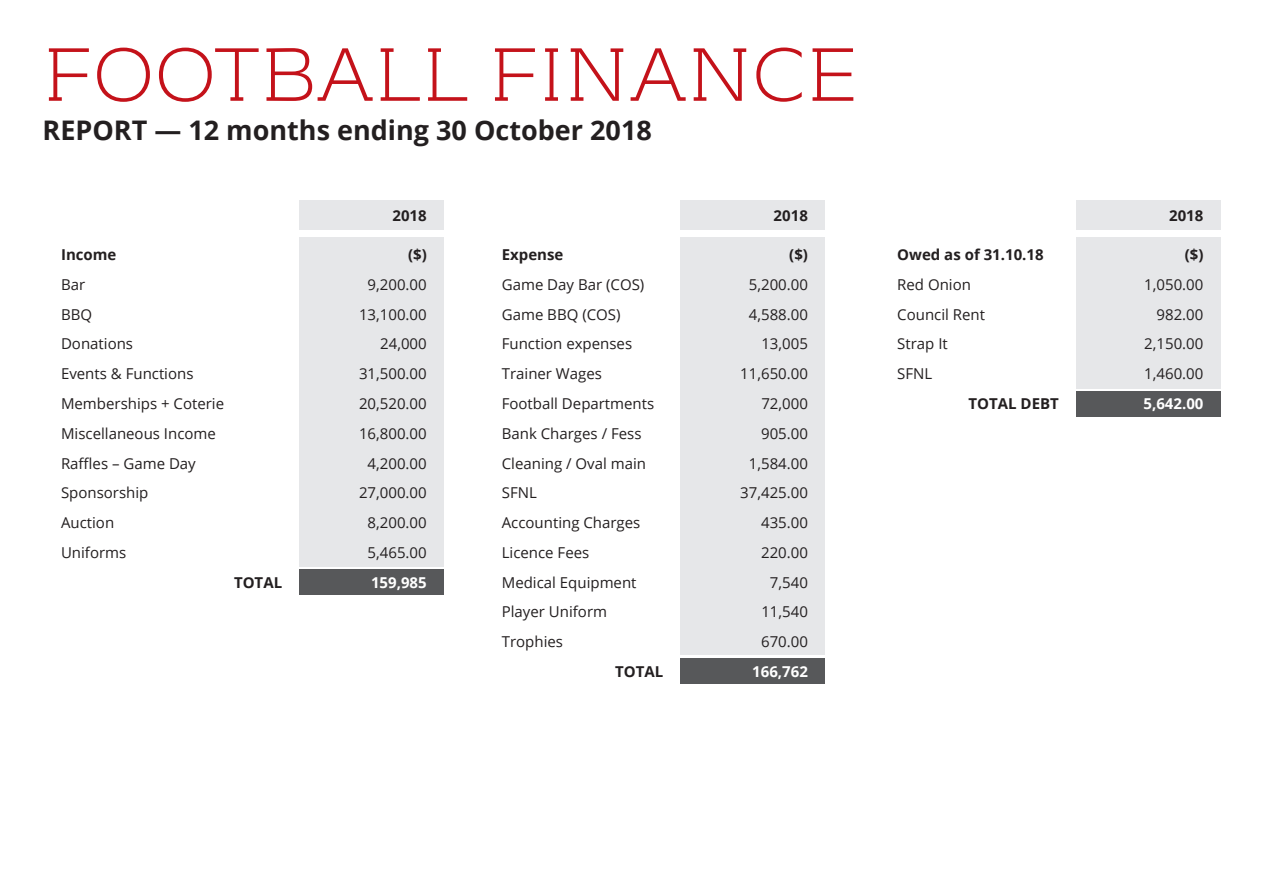
<style>
.page{position:relative;width:1263px;height:893px;background:#fff}
.page>*{position:absolute;margin:0;border:0;box-sizing:border-box;transform-origin:0 0}
.Title_03_Blue{font:300 75px "Kontrapunkt Bob";color:#c4121a}
.Title_01_black{font:700 27px "Open Sans";color:#231f20}
.t1{font:15px "Open Sans";color:#231f20}
.t2{font:700 15px "Open Sans";color:#231f20}
.t3{font:700 15px "Open Sans";color:#fff}
</style>
<div class="page">
<div style="left:680px;top:658px;width:145px;height:25px;background:#57585a"></div>
<div style="left:1076px;top:391px;width:144px;height:26px;background:#57585a"></div>
<div style="left:299px;top:237px;width:145px;height:329px;background:#e6e7e9"></div>
<div style="left:299px;top:569px;width:145px;height:26px;background:#57585a"></div>
<div style="left:299px;top:201px;width:145px;height:29px;background:#e6e7e9"></div>
<div style="left:680px;top:237px;width:145px;height:418px;background:#e6e7e9"></div>
<div style="left:680px;top:201px;width:145px;height:29px;background:#e6e7e9"></div>
<div style="left:1076px;top:201px;width:144px;height:29px;background:#e6e7e9"></div>
<div style="left:1076px;top:237px;width:144px;height:151px;background:#e6e7e9"></div>
<p class="Title_03_Blue" style="left:43px;top:35px;width:817px">FOOTBALL FINANCE</p>
<p class="Title_01_black" style="left:43px;top:111px;width:611px">REPORT — 12 months ending 30 October 2018</p>
<p class="t2" style="left:392px;top:205px;width:36px">2018</p>
<p class="t2" style="left:774px;top:205px;width:36px">2018</p>
<p class="t2" style="left:1169px;top:205px;width:36px">2018</p>
<p class="t2" style="left:61px;top:244px;width:57px">Income</p>
<p class="t2" style="left:408px;top:244px;width:20px">($)</p>
<p class="t1" style="left:61px;top:274px;width:26px">Bar</p>
<p class="t1" style="left:368px;top:274px;width:61px">9,200.00</p>
<p class="t1" style="left:61px;top:304px;width:33px">BBQ</p>
<p class="t1" style="left:359px;top:304px;width:69px">13,100.00</p>
<p class="t1" style="left:61px;top:334px;width:74px">Donations</p>
<p class="t1" style="left:380px;top:334px;width:48px">24,000</p>
<p class="t1" style="left:61px;top:363px;width:134px">Events &amp; Functions</p>
<p class="t1" style="left:359px;top:363px;width:69px">31,500.00</p>
<p class="t1" style="left:61px;top:393px;width:165px">Memberships + Coterie</p>
<p class="t1" style="left:359px;top:393px;width:69px">20,520.00</p>
<p class="t1" style="left:61px;top:423px;width:156px">Miscellaneous Income</p>
<p class="t1" style="left:359px;top:423px;width:69px">16,800.00</p>
<p class="t1" style="left:61px;top:453px;width:136px">Raffles – Game Day</p>
<p class="t1" style="left:368px;top:453px;width:61px">4,200.00</p>
<p class="t1" style="left:61px;top:483px;width:89px">Sponsorship</p>
<p class="t1" style="left:359px;top:483px;width:69px">27,000.00</p>
<p class="t1" style="left:61px;top:512px;width:55px">Auction</p>
<p class="t1" style="left:368px;top:512px;width:61px">8,200.00</p>
<p class="t1" style="left:61px;top:542px;width:67px">Uniforms</p>
<p class="t1" style="left:368px;top:542px;width:61px">5,465.00</p>
<p class="t2" style="left:234px;top:572px;width:50px">TOTAL</p>
<p class="t3" style="left:371px;top:572px;width:57px">159,985</p>
<p class="t2" style="left:502px;top:244px;width:63px">Expense</p>
<p class="t2" style="left:789px;top:244px;width:20px">($)</p>
<p class="t1" style="left:502px;top:274px;width:144px">Game Day Bar (COS)</p>
<p class="t1" style="left:749px;top:274px;width:61px">5,200.00</p>
<p class="t1" style="left:502px;top:304px;width:120px">Game BBQ (COS)</p>
<p class="t1" style="left:749px;top:304px;width:61px">4,588.00</p>
<p class="t1" style="left:502px;top:334px;width:132px">Function expenses</p>
<p class="t1" style="left:761px;top:334px;width:48px">13,005</p>
<p class="t1" style="left:502px;top:363px;width:102px">Trainer Wages</p>
<p class="t1" style="left:740px;top:363px;width:69px">11,650.00</p>
<p class="t1" style="left:502px;top:393px;width:154px">Football Departments</p>
<p class="t1" style="left:761px;top:393px;width:48px">72,000</p>
<p class="t1" style="left:502px;top:423px;width:141px">Bank Charges / Fess</p>
<p class="t1" style="left:761px;top:423px;width:48px">905.00</p>
<p class="t1" style="left:502px;top:453px;width:146px">Cleaning / Oval main</p>
<p class="t1" style="left:749px;top:453px;width:61px">1,584.00</p>
<p class="t1" style="left:502px;top:483px;width:37px">SFNL</p>
<p class="t1" style="left:740px;top:483px;width:69px">37,425.00</p>
<p class="t1" style="left:502px;top:512px;width:140px">Accounting Charges</p>
<p class="t1" style="left:761px;top:512px;width:48px">435.00</p>
<p class="t1" style="left:502px;top:542px;width:89px">Licence Fees</p>
<p class="t1" style="left:761px;top:542px;width:48px">220.00</p>
<p class="t1" style="left:502px;top:572px;width:136px">Medical Equipment</p>
<p class="t1" style="left:770px;top:572px;width:39px">7,540</p>
<p class="t1" style="left:502px;top:602px;width:107px">Player Uniform</p>
<p class="t1" style="left:761px;top:602px;width:48px">11,540</p>
<p class="t1" style="left:502px;top:631px;width:63px">Trophies</p>
<p class="t1" style="left:761px;top:631px;width:48px">670.00</p>
<p class="t2" style="left:615px;top:661px;width:50px">TOTAL</p>
<p class="t3" style="left:752px;top:661px;width:57px">166,762</p>
<p class="t2" style="left:897px;top:244px;width:148px">Owed as of 31.10.18</p>
<p class="t2" style="left:1185px;top:244px;width:20px">($)</p>
<p class="t1" style="left:897px;top:274px;width:75px">Red Onion</p>
<p class="t1" style="left:1144px;top:274px;width:61px">1,050.00</p>
<p class="t1" style="left:897px;top:304px;width:89px">Council Rent</p>
<p class="t1" style="left:1156px;top:304px;width:48px">982.00</p>
<p class="t1" style="left:897px;top:334px;width:52px">Strap It</p>
<p class="t1" style="left:1144px;top:334px;width:61px">2,150.00</p>
<p class="t1" style="left:897px;top:363px;width:37px">SFNL</p>
<p class="t1" style="left:1144px;top:363px;width:61px">1,460.00</p>
<p class="t2" style="left:968px;top:393px;width:92px">TOTAL DEBT</p>
<p class="t3" style="left:1143px;top:393px;width:62px">5,642.00</p>
</div>
